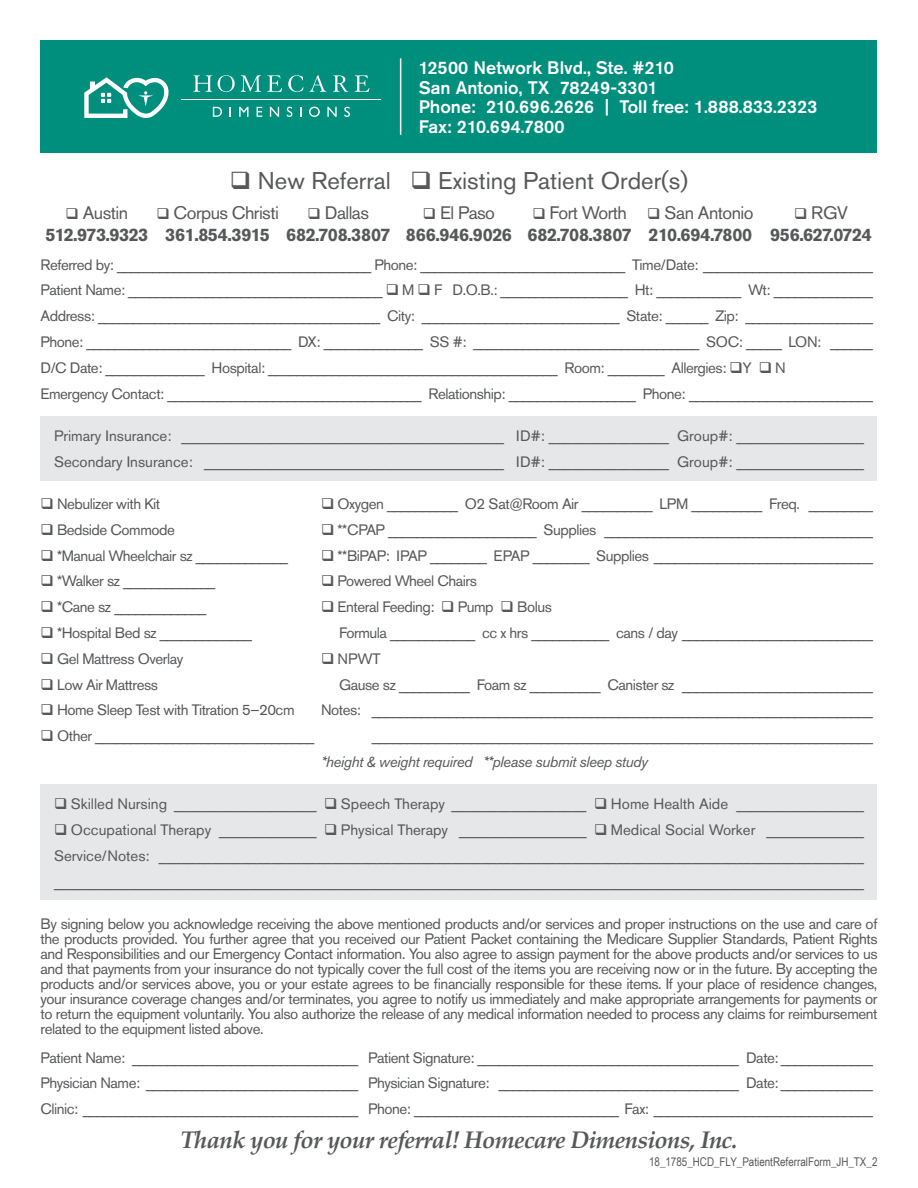
<style>
.page{position:relative;width:918px;height:1188px;background:#fff}
.page>*{position:absolute;margin:0;border:0;box-sizing:border-box;transform-origin:0 0}
.t1{font:italic 700 24px "Palatino Linotype";letter-spacing:-.03em;color:#57585a}
.t2{font:24px "Akzidenz Grotesk Pro";color:#57585a}
.t3{font:500 18px/19.5px "Akzidenz Grotesk Pro";color:#fff}
.t4{font:700 18px/21.6px "Akzidenz Grotesk Pro";letter-spacing:-.01em;color:#57585a;text-align:center}
.t5{font:700 18px/21.6px "Akzidenz Grotesk Pro";letter-spacing:-.03em;color:#57585a;text-align:center}
.t6{font:18px/21.6px "Akzidenz Grotesk Pro";letter-spacing:-.03em;color:#57585a;text-align:center}
.t7{font:15px/25.8px "Akzidenz Grotesk Pro";letter-spacing:-.03em;color:#57585a;text-align:justify}
.t8{font:15px/25.8px "Akzidenz Grotesk Pro";color:#57585a}
.t9{font:italic 15px "Akzidenz Grotesk Pro";letter-spacing:-.03em;color:#57585a}
.t10{font:12px "Arial Narrow";color:#57585a}
.s1{font-weight:400}
.s2{font-weight:700}
</style>
<div class="page">
<div style="left:40px;top:416px;width:838px;height:64px;background:#e6e7e9"></div>
<div style="left:40px;top:784px;width:838px;height:116px;background:#e6e7e9"></div>
<div style="left:40px;top:40px;width:838px;height:113px;background:#008f7d"></div>
<svg style="left:213px;top:107px;width:9px;height:10px"></svg>
<svg style="left:239px;top:107px;width:10px;height:10px"></svg>
<svg style="left:257px;top:107px;width:5px;height:10px"></svg>
<svg style="left:270px;top:107px;width:9px;height:10px"></svg>
<svg style="left:287px;top:107px;width:5px;height:10px"></svg>
<svg style="left:309px;top:107px;width:11px;height:10px"></svg>
<svg style="left:327px;top:107px;width:10px;height:10px"></svg>
<svg style="left:344px;top:107px;width:6px;height:10px"></svg>
<svg style="left:193px;top:75px;width:19px;height:17px"></svg>
<svg style="left:218px;top:75px;width:17px;height:17px"></svg>
<svg style="left:241px;top:75px;width:20px;height:17px"></svg>
<svg style="left:267px;top:75px;width:15px;height:17px"></svg>
<svg style="left:288px;top:75px;width:15px;height:17px"></svg>
<svg style="left:309px;top:75px;width:17px;height:17px"></svg>
<svg style="left:333px;top:75px;width:15px;height:17px"></svg>
<svg style="left:355px;top:75px;width:15px;height:17px"></svg>
<hr style="left:182px;top:99px;width:199px;height:1px;background:#fff">
<svg style="left:84px;top:77px;width:85px;height:41px"></svg>
<hr style="left:400px;top:58px;width:1px;height:77px;background:#fff">
<p class="t3" style="left:419px;top:58px;width:400px">12500 Network Blvd., Ste. #210<br>San Antonio, TX 78249-3301<br>Phone: 210.696.2626 | Toll free: 1.888.833.2323<br>Fax: 210.694.7800</p>
<h1 class="t2" style="left:230px;top:165px;width:460px">❑ New Referral ❑ Existing Patient Order(s)</h1>
<p class="t5" style="left:45px;top:202px;width:104px">❑ <span class="s1">Austin<br></span>512.973.9323</p>
<p class="t4" style="left:286px;top:202px;width:106px">❑ <span class="s1">Dallas<br></span>682.708.3807</p>
<p class="t5" style="left:647px;top:202px;width:108px;text-align:left">❑ <span class="s1">San Antonio<br></span>210.694.7800</p>
<p class="t6" style="left:156px;top:202px;width:124px">❑ Corpus Christi<br><span class="s2">361.854.3915</span></p>
<p class="t4" style="left:528px;top:202px;width:106px;text-align:left">❑ <span class="s1">Fort Worth<br></span>682.708.3807</p>
<p class="t4" style="left:406px;top:202px;width:108px">❑ <span class="s1">El Paso<br></span>866.946.9026</p>
<p class="t5" style="left:770px;top:202px;width:103px">❑ <span class="s1">RGV<br></span>956.627.0724</p>
<p class="t7" style="left:40px;top:251px;width:834px;text-align:left">Referred by: ____________________________________ Phone: _____________________________ Time/Date: ________________________ Patient Name: ____________________________________ ❑ M ❑ F D.O.B.: __________________ Ht: ____________ Wt: ______________ Address: ________________________________________ City: ____________________________ State: ______ Zip: __________________ Phone: _____________________________ DX: ______________ SS #: ________________________________ SOC: _____ LON: ______ D/C Date: ______________ Hospital: _________________________________________ Room: ________ Allergies: ❑Y ❑ N<br>Emergency Contact: ____________________________________ Relationship: __________________ Phone: __________________________</p>
<p class="t8" style="left:54px;top:423px;width:811px">Primary Insurance: ___________________________________________ ID#: ________________ Group#: _________________<br>Secondary Insurance: ________________________________________ ID#: ________________ Group#: _________________</p>
<p class="t7" style="left:40px;top:491px;width:121px">❑ Nebulizer with Kit</p>
<p class="t7" style="left:321px;top:491px;width:553px">❑ Oxygen __________ O2 Sat@Room Air __________ LPM __________ Freq. _________</p>
<p class="t7" style="left:40px;top:517px;width:136px">❑ Bedside Commode</p>
<p class="t7" style="left:321px;top:517px;width:553px">❑ **CPAP _____________________ Supplies ______________________________________</p>
<p class="t7" style="left:40px;top:542px;width:249px">❑ *Manual Wheelchair sz _____________</p>
<p class="t7" style="left:321px;top:542px;width:553px">❑ **BiPAP: IPAP ________ EPAP ________ Supplies _______________________________</p>
<p class="t7" style="left:40px;top:568px;width:176px">❑ *Walker sz _____________</p>
<p class="t7" style="left:321px;top:568px;width:158px">❑ Powered Wheel Chairs</p>
<p class="t7" style="left:40px;top:594px;width:167px">❑ *Cane sz _____________</p>
<p class="t7" style="left:321px;top:594px;width:233px">❑ Enteral Feeding: ❑ Pump ❑ Bolus</p>
<p class="t7" style="left:41px;top:620px;width:213px">❑ *Hospital Bed sz _____________</p>
<p class="t7" style="left:339px;top:620px;width:535px">Formula ____________ cc x hrs ___________ cans / day ___________________________</p>
<p class="t7" style="left:41px;top:646px;width:144px">❑ Gel Mattress Overlay</p>
<p class="t7" style="left:321px;top:646px;width:61px">❑ NPWT</p>
<p class="t7" style="left:41px;top:671px;width:119px">❑ Low Air Mattress</p>
<p class="t7" style="left:339px;top:671px;width:535px">Gause sz __________ Foam sz __________ Canister sz ___________________________</p>
<p class="t7" style="left:41px;top:697px;width:256px">❑ Home Sleep Test with Titration 5–20cm</p>
<p class="t7" style="left:321px;top:697px;width:553px">Notes: _______________________________________________________________________</p>
<p class="t7" style="left:41px;top:723px;width:275px">❑ Other _______________________________</p>
<p class="t7" style="left:372px;top:723px;width:502px">_______________________________________________________________________</p>
<p class="t9" style="left:321px;top:752px;width:329px">*height &amp; weight required **please submit sleep study</p>
<p class="t8" style="left:54px;top:791px;width:811px">❑ Skilled Nursing ___________________ ❑ Speech Therapy __________________ ❑ Home Health Aide _________________</p>
<p class="t7" style="left:54px;top:817px;width:811px">❑ Occupational Therapy _____________ ❑ Physical Therapy _________________ ❑ Medical Social Worker _____________ Service/Notes: ______________________________________________________________________________________________ ____________________________________________________________________________________________________________</p>
<p class="t7" style="left:40px;top:916px;width:839px;line-height:15px">By signing below you acknowledge receiving the above mentioned products and/or services and proper instructions on the use and care of the products provided. You further agree that you received our Patient Packet containing the Medicare Supplier Standards, Patient Rights and Responsibilities and our Emergency Contact information. You also agree to assign payment for the above products and/or services to us and that payments from your insurance do not typically cover the full cost of the items you are receiving now or in the future. By accepting the products and/or services above, you or your estate agrees to be financially responsible for these items. If your place of residence changes, your insurance coverage changes and/or terminates, you agree to notify us immediately and make appropriate arrangements for payments or to return the equipment voluntarily. You also authorize the release of any medical information needed to process any claims for reimbursement related to the equipment listed above.</p>
<p class="t7" style="left:40px;top:1044px;width:834px">Patient Name: ________________________________ Patient Signature: _____________________________________ Date: _____________ Physician Name: ______________________________ Physician Signature: __________________________________ Date: _____________ Clinic: _______________________________________ Phone: _____________________________ Fax: _______________________________</p>
<h1 class="t1" style="left:180px;top:1122px;width:559px">Thank you for your referral! Homecare Dimensions, Inc.</h1>
<p class="t10" style="left:649px;top:1153px;width:230px">18_1785_HCD_FLY_PatientReferralForm_JH_TX_2</p>
</div>
